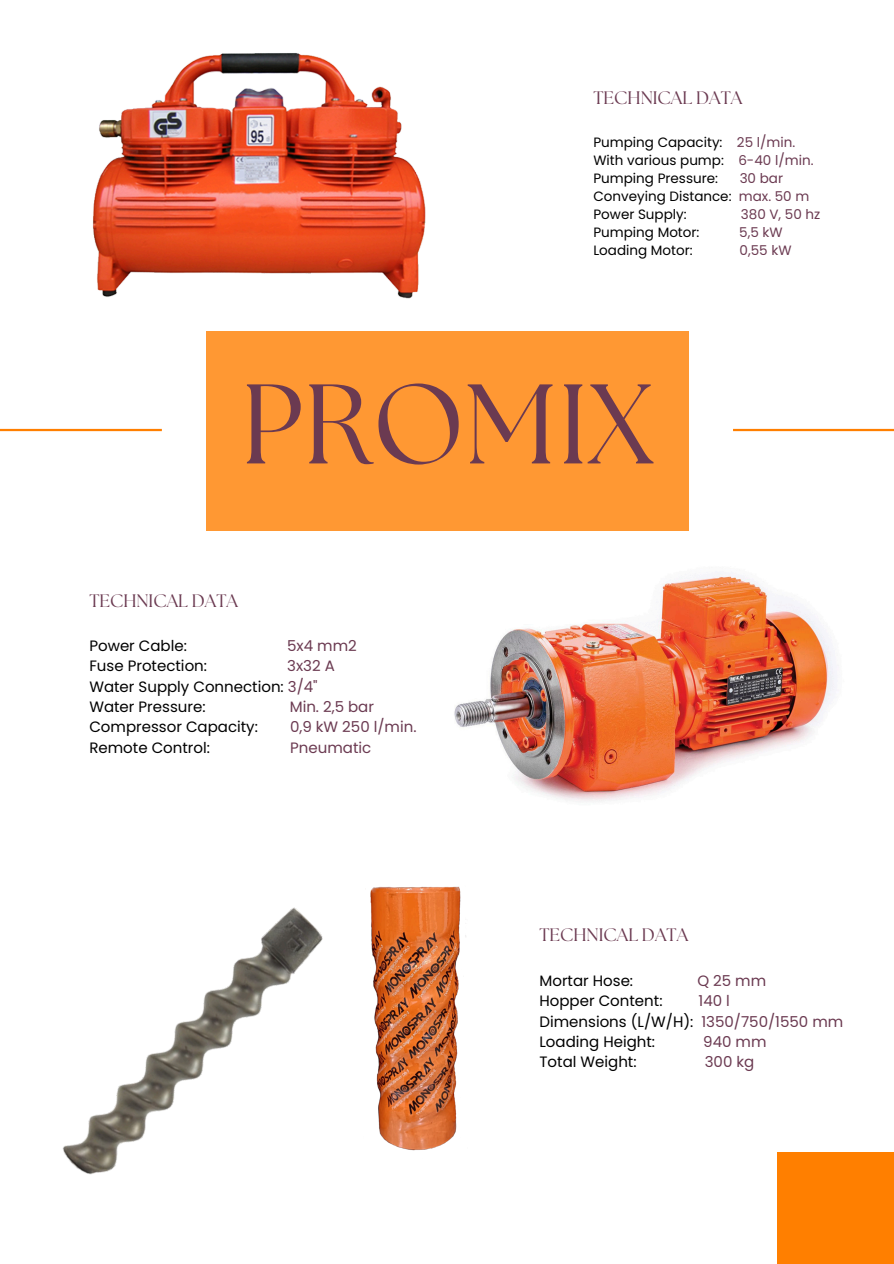
<style>
.page{position:relative;width:894px;height:1264px;background:#fff}
.page>*{position:absolute;margin:0;border:0;box-sizing:border-box;transform-origin:0 0}
.t1{font:112.8px "The Seasons";color:#6b3a51}
.t2{font:18px "The Seasons";color:#6b3a51}
.t3{font:15px/20.2px "Poppins";color:#000}
.t4{font:15px "Poppins";color:#6b3a51}
.t5{font:13.5px/18px "Poppins";color:#000}
.t6{font:13.5px "Poppins";color:#6b3a51}
.s1{color:#6b3a51}
</style>
<div class="page">
<img style="left:454px;top:482px;width:382px;height:320px">
<div style="left:206px;top:331px;width:482px;height:200px;background:#ff9833"></div>
<div style="left:777px;top:1152px;width:116px;height:111px;background:#ff7f00"></div>
<hr style="left:732px;top:429px;width:161px;height:2px;background:#ff7f00">
<hr style="left:0;top:429px;width:162px;height:2px;background:#ff7f00">
<img style="left:62px;top:886px;width:404px;height:289px">
<img style="left:93px;top:53px;width:333px;height:246px">
<p class="t2" style="left:593px;top:90px;width:150px">TECHNICAL DATA</p>
<p class="t5" style="left:593px;top:133px;width:221px">Pumping Capacity: <span class="s1">25 l/min.<br></span>With various pump: <span class="s1">6-40 l/min.<br></span>Pumping Pressure:</p>
<p class="t5" style="left:593px;top:169px;width:217px;text-indent:146px"><span class="s1">30 bar<br></span>Conveying Distance: <span class="s1">max. 50 m<br></span>Power Supply:</p>
<p class="t6" style="left:740px;top:205px;width:81px">380 V, 50 hz</p>
<p class="t5" style="left:593px;top:223px;width:107px">Pumping Motor:</p>
<p class="t6" style="left:739px;top:223px;width:45px">5,5 kW</p>
<p class="t5" style="left:593px;top:241px;width:101px">Loading Motor:</p>
<p class="t6" style="left:739px;top:241px;width:53px">0,55 kW</p>
<h1 class="t1" style="left:241px;top:373px;width:413px">PROMIX</h1>
<p class="t2" style="left:89px;top:592px;width:150px">TECHNICAL DATA</p>
<p class="t3" style="left:89px;top:635px;width:99px">Power Cable:</p>
<p class="t4" style="left:287px;top:635px;width:71px">5x4 mm2</p>
<p class="t3" style="left:89px;top:656px;width:119px">Fuse Protection:</p>
<p class="t3" style="left:89px;top:656px;width:247px;text-indent:198px"><span class="s1">3x32 A<br></span>Water Supply Connection: <span class="s1">3/4"<br></span>Water Pressure:</p>
<p class="t4" style="left:290px;top:696px;width:86px">Min. 2,5 bar</p>
<p class="t3" style="left:89px;top:717px;width:170px">Compressor Capacity:</p>
<p class="t4" style="left:290px;top:716px;width:128px">0,9 kW 250 l/min.</p>
<p class="t3" style="left:89px;top:737px;width:122px">Remote Control:</p>
<p class="t4" style="left:290px;top:736px;width:83px">Pneumatic</p>
<p class="t2" style="left:539px;top:927px;width:150px">TECHNICAL DATA</p>
<p class="t3" style="left:539px;top:970px;width:95px">Mortar Hose:</p>
<p class="t4" style="left:697px;top:970px;width:70px">Q 25 mm</p>
<p class="t3" style="left:539px;top:990px;width:124px">Hopper Content:</p>
<p class="t3" style="left:539px;top:990px;width:305px;text-indent:159px"><span class="s1">140 l<br></span>Dimensions (L/W/H): <span class="s1">1350/750/1550 mm<br></span>Loading Height:</p>
<p class="t4" style="left:703px;top:1031px;width:65px">940 mm</p>
<p class="t3" style="left:539px;top:1051px;width:99px">Total Weight:</p>
<p class="t4" style="left:704px;top:1051px;width:51px">300 kg</p>
</div>
